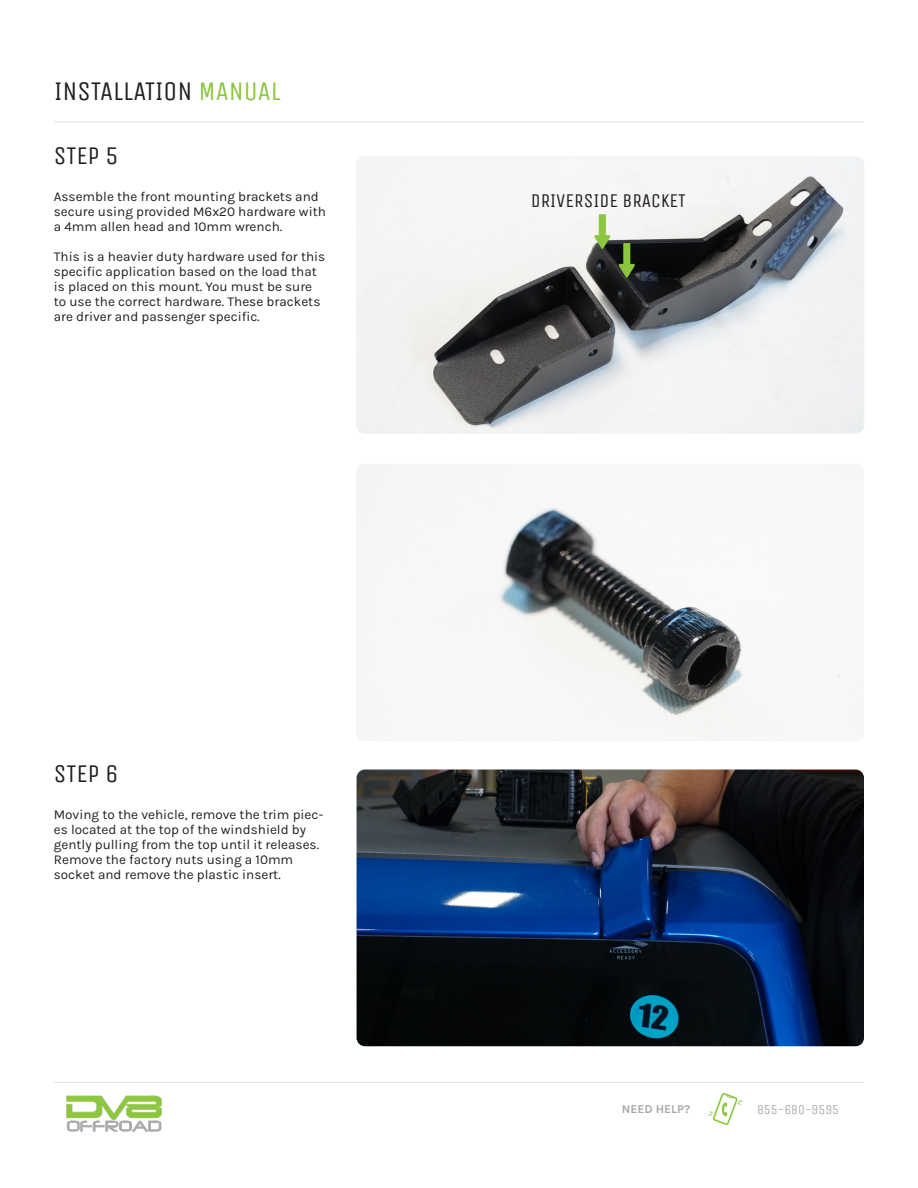
<style>
.page{position:relative;width:918px;height:1188px;background:#fff}
.page>*{position:absolute;margin:0;border:0;box-sizing:border-box;transform-origin:0 0}
.t1{font:27px "Unica One";color:#231f20}
.t2{font:25.5px "Unica One";color:#231f20}
.Body{font:19.5px "Unica One";color:#231f20}
.Body-2{font:13.5px/15px "Karla";color:#231f20}
.t3{font:13.5px "Unica One";color:#aeadad}
.t4{font:700 12px "Karla";color:#a8a9ad}
.s1{color:#8bc63e}
</style>
<div class="page">
<img style="left:357px;top:464px;width:506px;height:277px">
<img style="left:357px;top:770px;width:507px;height:276px">
<img style="left:358px;top:158px;width:504px;height:274px">
<div style="left:356px;top:156px;width:508px;height:278px;border:1px solid #f4f4f4;border-radius:8px"></div>
<svg style="left:708px;top:1093px;width:34px;height:32px"></svg>
<hr style="left:54px;top:122px;width:810px;height:1px;background:#e2e0e0">
<hr style="left:54px;top:1082px;width:810px;height:1px;background:#e2e0e0">
<img style="left:66px;top:1095px;width:96px;height:37px">
<svg style="left:619px;top:243px;width:16px;height:35px"></svg>
<svg style="left:594px;top:214px;width:17px;height:35px"></svg>
<p class="t1" style="left:54px;top:76px;width:228px">INSTALLATION <span class="s1">MANUAL</span></p>
<p class="t2" style="left:54px;top:141px;width:66px">STEP 5</p>
<p class="Body-2" style="left:54px;top:189px;width:274px">Assemble the front mounting brackets and secure using provided M6x20 hardware with a 4mm allen head and 10mm wrench.</p>
<p class="Body-2" style="left:54px;top:249px;width:273px">This is a heavier duty hardware used for this specific application based on the load that is placed on this mount. You must be sure to use the correct hardware. These brackets are driver and passenger specific.</p>
<p class="t2" style="left:54px;top:758px;width:66px">STEP 6</p>
<p class="Body-2" style="left:54px;top:806px;width:271px">Moving to the vehicle, remove the trim piec&shy;es located at the top of the windshield by gently pulling from the top until it releases.<br>Remove the factory nuts using a 10mm socket and remove the plastic insert.</p>
<p class="Body" style="left:531px;top:189px;width:156px">DRIVERSIDE BRACKET</p>
<p class="t4" style="left:622px;top:1101px;width:70px">NEED HELP?</p>
<p class="t3" style="left:757px;top:1102px;width:84px">855-680-9595</p>
</div>
